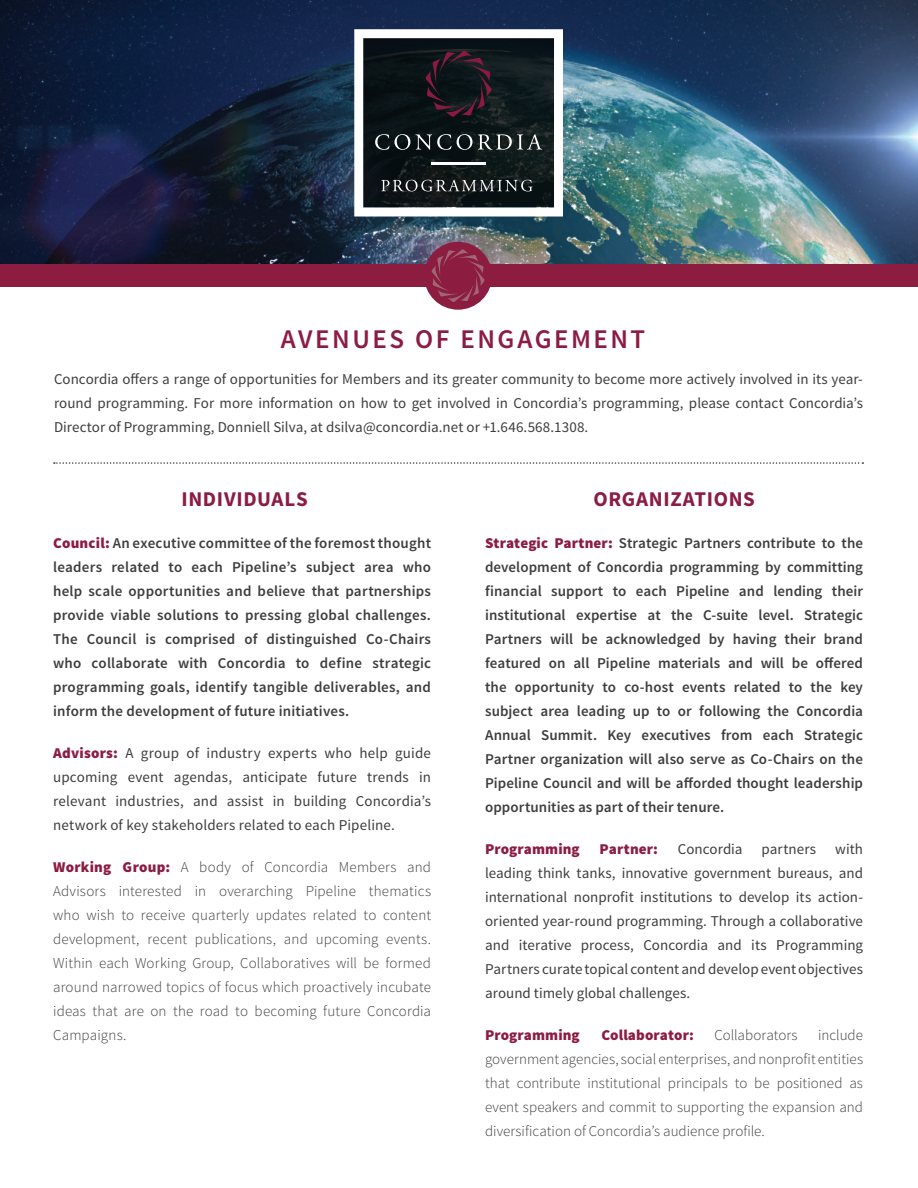
<style>
.page{position:relative;width:918px;height:1188px;background:#fff}
.page>*{position:absolute;margin:0;border:0;box-sizing:border-box;transform-origin:0 0}
.t1{font:600 27px "Source Sans Pro";letter-spacing:.095em;color:#8c1c41}
.t2{font:700 21px "Source Sans Pro";letter-spacing:.03em;color:#8c1c41}
.t3{font:600 15px/24px "Source Sans Pro";letter-spacing:.01em;color:#3e3e3f;text-align:justify}
.t4{font:15px/24px "Source Sans Pro";letter-spacing:.005em;color:#3e3e3f;text-align:justify}
.t5{font:300 15px/24px "Source Sans Pro";letter-spacing:.005em;color:#3e3e3f;text-align:justify}
.t6{font:900 15px "Source Sans Pro";letter-spacing:.005em;color:#8c1c41}
.s1{font-weight:900;color:#8c1c41}
</style>
<div class="page">
<img style="left:0;top:0;width:918px;height:264px">
<div style="left:0;top:264px;width:918px;height:23px;background:#8c1c40"></div>
<div style="left:424px;top:242px;width:68px;height:68px;background:#8c1c40;border-radius:50%"></div>
<svg style="left:432px;top:249px;width:52px;height:53px"></svg>
<svg style="left:354px;top:29px;width:209px;height:188px"></svg>
<svg style="left:54px;top:462px;width:809px;height:2px"></svg>
<h1 class="t1" style="left:281px;top:322px;width:366px">AVENUES OF ENGAGEMENT</h1>
<p class="t4" style="left:54px;top:367px;width:811px">Concordia offers a range of opportunities for Members and its greater community to become more actively involved in its year&shy;round programming. For more information on how to get involved in Concordia’s programming, please contact Concordia’s Director of Programming, Donniell Silva, at dsilva@concordia.net or +1.646.568.1308.</p>
<h2 class="t2" style="left:181px;top:486px;width:128px">INDIVIDUALS</h2>
<p class="t3" style="left:53px;top:532px;width:380px"><span class="s1">Council:</span> An executive committee of the foremost thought leaders related to each Pipeline’s subject area who help scale opportunities and believe that partnerships provide viable solutions to pressing global challenges.<br>The Council is comprised of distinguished Co-Chairs who collaborate with Concordia to define strategic programming goals, identify tangible deliverables, and inform the development of future initiatives.</p>
<p class="t4" style="left:53px;top:742px;width:380px"><span class="s1">Advisors:</span> A group of industry experts who help guide upcoming event agendas, anticipate future trends in relevant industries, and assist in building Concordia’s network of key stakeholders related to each Pipeline.</p>
<p class="t5" style="left:53px;top:855px;width:380px"><span class="s1">Working Group:</span> A body of Concordia Members and Advisors interested in overarching Pipeline thematics who wish to receive quarterly updates related to content development, recent publications, and upcoming events.<br>Within each Working Group, Collaboratives will be formed around narrowed topics of focus which proactively incubate ideas that are on the road to becoming future Concordia Campaigns.</p>
<h2 class="t2" style="left:593px;top:486px;width:163px">ORGANIZATIONS</h2>
<p class="t3" style="left:485px;top:532px;width:380px"><span class="s1">Strategic Partner:</span> Strategic Partners contribute to the development of Concordia programming by committing financial support to each Pipeline and lending their institutional expertise at the C-suite level. Strategic Partners will be acknowledged by having their brand featured on all Pipeline materials and will be offered the opportunity to co-host events related to the key subject area leading up to or following the Concordia Annual Summit. Key executives from each Strategic Partner organization will also serve as Co-Chairs on the Pipeline Council and will be afforded thought leadership opportunities as part of their tenure.</p>
<p class="t6" style="left:485px;top:839px;width:96px">Programming</p>
<p class="t6" style="left:600px;top:839px;width:60px">Partner:</p>
<p class="t4" style="left:678px;top:838px;width:66px">Concordia</p>
<p class="t4" style="left:762px;top:838px;width:56px">partners</p>
<p class="t4" style="left:485px;top:838px;width:380px;text-indent:350px">with leading think tanks, innovative government bureaus, and international nonprofit institutions to develop its action&shy;oriented year-round programming. Through a collaborative and iterative process, Concordia and its Programming Partners curate topical content and develop event objectives around timely global challenges.</p>
<p class="t6" style="left:485px;top:1025px;width:96px">Programming</p>
<p class="t6" style="left:601px;top:1025px;width:94px">Collaborator:</p>
<p class="t5" style="left:714px;top:1023px;width:85px">Collaborators</p>
<p class="t5" style="left:485px;top:1023px;width:380px;text-indent:333px">include government agencies, social enterprises, and nonprofit entities that contribute institutional principals to be positioned as event speakers and commit to supporting the expansion and diversification of Concordia’s audience profile.</p>
</div>
